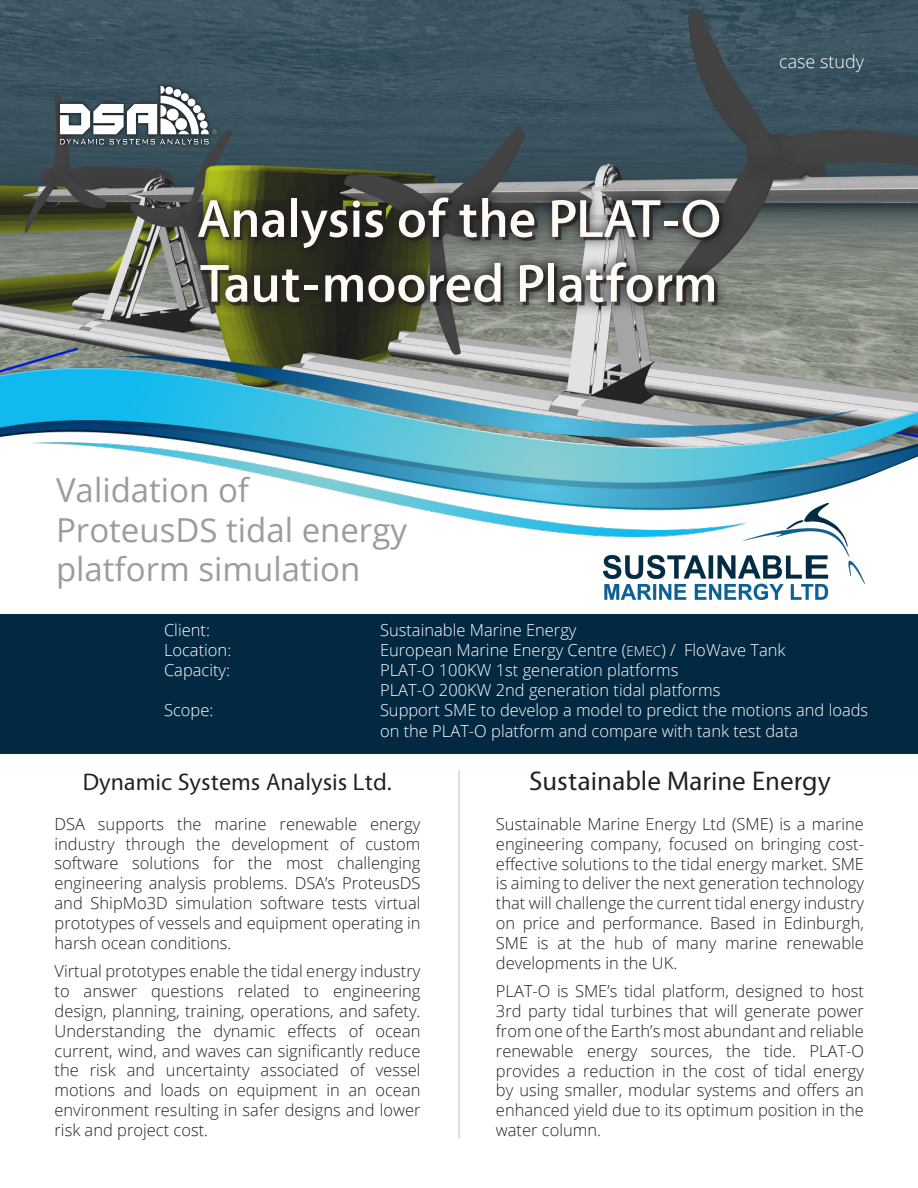
<style>
.page{position:relative;width:918px;height:1188px;background:#fff}
.page>*{position:absolute;margin:0;border:0;box-sizing:border-box;transform-origin:0 0}
.t1{font:500 54px "Vegur";color:#fefbf6}
.t2{font:33px "Open Sans";color:#9c9c9c}
.t3{font:27px "Vegur";color:#231f20}
.t4{font:24px "Vegur";color:#231f20}
.t5{font:300 18px "Open Sans";color:#fffefc}
.t6{font:300 16.5px/19.8px "Open Sans";color:#231f20;text-align:justify}
.t7{font:300 16.5px/21.6px "Open Sans";color:#fff}
.s1{font-size:13.5px}
</style>
<div class="page">
<img style="left:0;top:0;width:918px;height:357px">
<img style="left:54px;top:81px;width:168px;height:67px">
<img style="left:0;top:357px;width:918px;height:179px">
<svg style="left:832px;top:456px;width:86px;height:80px"></svg>
<img style="left:604px;top:503px;width:260px;height:96px">
<hr style="left:458px;top:770px;width:2px;height:369px;background:#d4d4d4">
<div style="left:0;top:615px;width:918px;height:139px;background:#032942"></div>
<div style="left:184px;top:183px;width:550px;height:134px;background:#231f20;opacity:.75"></div>
<div style="left:200px;top:200px;width:522px;height:106px;background:#231f20;opacity:.75"></div>
<p class="t1" style="left:197px;top:190px;width:526px">Analysis of the PLAT-O</p>
<p class="t1" style="left:201px;top:255px;width:518px">Taut-moored Platform</p>
<p class="t5" style="left:779px;top:49px;width:86px">case study</p>
<p class="t2" style="left:56px;top:468px;width:195px">Validation of</p>
<p class="t2" style="left:56px;top:507px;width:353px">ProteusDS tidal energy</p>
<p class="t2" style="left:56px;top:547px;width:306px">platform simulation</p>
<p class="t7" style="left:164px;top:619px;width:47px">Client:</p>
<p class="t7" style="left:380px;top:619px;width:198px">Sustainable Marine Energy</p>
<p class="t7" style="left:164px;top:639px;width:69px">Location:</p>
<p class="t7" style="left:380px;top:639px;width:407px">European Marine Energy Centre (<span class="s1">EMEC</span>) / FloWave Tank</p>
<p class="t7" style="left:164px;top:659px;width:68px">Capacity:</p>
<p class="t7" style="left:380px;top:659px;width:300px">PLAT-O 100KW 1st generation platforms</p>
<p class="t7" style="left:380px;top:679px;width:342px">PLAT-O 200KW 2nd generation tidal platforms</p>
<p class="t7" style="left:164px;top:698px;width:51px">Scope:</p>
<p class="t7" style="left:380px;top:698px;width:490px">Support SME to develop a model to predict the motions and loads on the PLAT-O platform and compare with tank test data</p>
<p class="t4" style="left:83px;top:770px;width:311px">Dynamic Systems Analysis Ltd.</p>
<p class="t6" style="left:55px;top:813px;width:367px">DSA supports the marine renewable energy industry through the development of custom software solutions for the most challenging engineering analysis problems. DSA’s ProteusDS and ShipMo3D simulation software tests virtual prototypes of vessels and equipment operating in harsh ocean conditions.</p>
<p class="t6" style="left:55px;top:961px;width:368px">Virtual prototypes enable the tidal energy industry to answer questions related to engineering design, planning, training, operations, and safety.<br>Understanding the dynamic effects of ocean current, wind, and waves can significantly reduce the risk and uncertainty associated of vessel motions and loads on equipment in an ocean environment resulting in safer designs and lower risk and project cost.</p>
<p class="t3" style="left:529px;top:767px;width:303px">Sustainable Marine Energy</p>
<p class="t6" style="left:496px;top:814px;width:370px">Sustainable Marine Energy Ltd (SME) is a marine engineering company, focused on bringing cost&shy;effective solutions to the tidal energy market. SME is aiming to deliver the next generation technology that will challenge the current tidal energy industry on price and performance. Based in Edinburgh, SME is at the hub of many marine renewable developments in the UK.</p>
<p class="t6" style="left:496px;top:981px;width:370px">PLAT-O is SME’s tidal platform, designed to host 3rd party tidal turbines that will generate power from one of the Earth’s most abundant and reliable renewable energy sources, the tide. PLAT-O provides a reduction in the cost of tidal energy by using smaller, modular systems and offers an enhanced yield due to its optimum position in the water column.</p>
</div>
